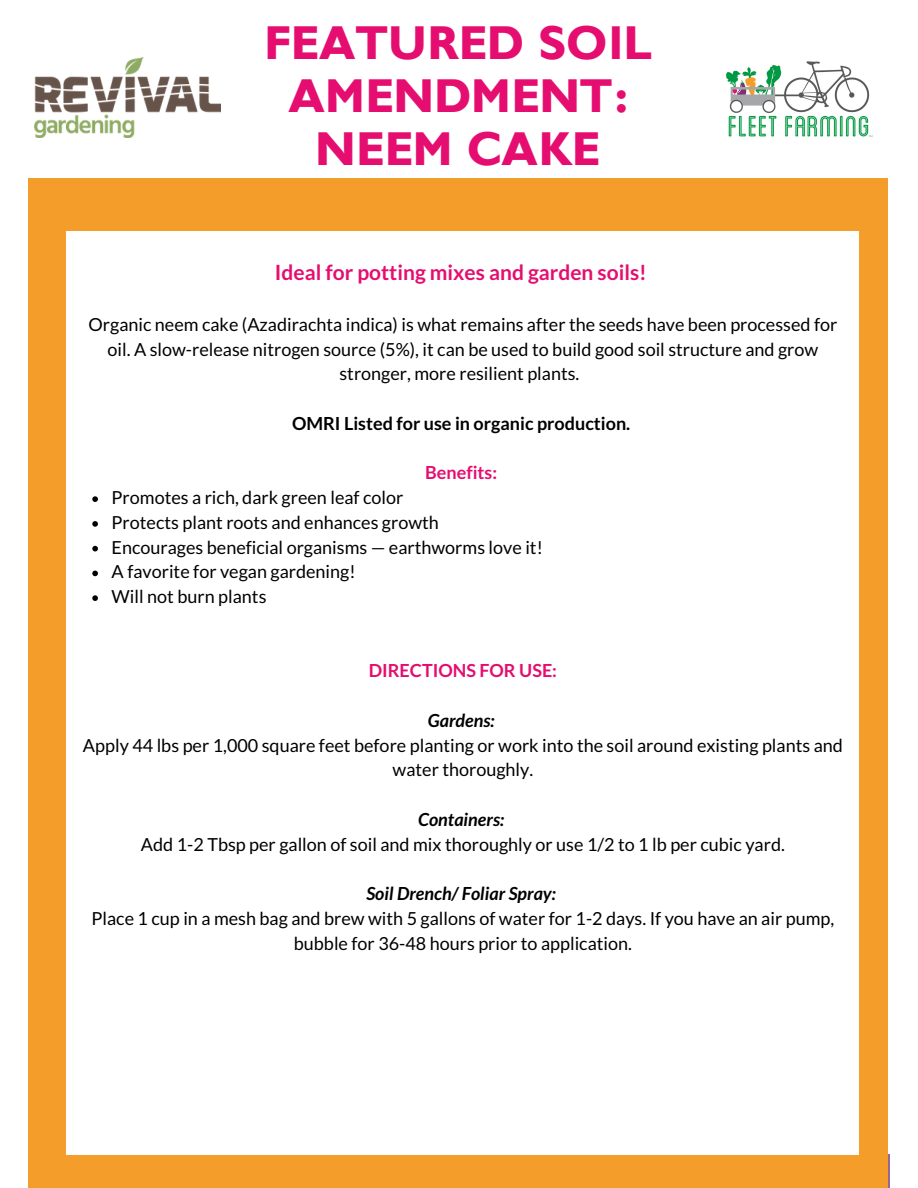
<style>
.page{position:relative;width:918px;height:1188px;background:#fff}
.page>*{position:absolute;margin:0;border:0;box-sizing:border-box;transform-origin:0 0}
.t1{font:700 46.5px/52.7px "Gibson";letter-spacing:.03em;color:#e50e70;text-align:center}
.t2{font:700 21px "Lato";color:#e50e70}
.t3{font:18px/24.8px "Lato";color:#000;text-align:center}
.t4{font:italic 700 18px "Lato";color:#000}
.t5{font:700 18px "Lato";color:#000}
.t6{font:700 18px "Lato";color:#e50e70}
.t7{font:17.1px "Playfair Display";color:#000}
</style>
<div class="page">
<div style="left:28px;top:178px;width:860px;height:1010px;background:#f49d2a"></div>
<div style="left:66px;top:232px;width:792px;height:923px;background:#fff"></div>
<img style="left:726px;top:61px;width:147px;height:76px">
<svg style="left:92px;top:496px;width:6px;height:6px"></svg>
<svg style="left:92px;top:521px;width:6px;height:6px"></svg>
<svg style="left:92px;top:546px;width:6px;height:5px"></svg>
<svg style="left:92px;top:571px;width:6px;height:5px"></svg>
<svg style="left:92px;top:595px;width:6px;height:6px"></svg>
<img style="left:35px;top:58px;width:185px;height:80px">
<h1 class="t1" style="left:266px;top:19px;width:388px">FEATURED SOIL<br>AMENDMENT:<br>NEEM CAKE</h1>
<p class="t2" style="left:275px;top:260px;width:373px">Ideal for potting mixes and garden soils!</p>
<p class="t3" style="left:89px;top:312px;width:750px">Organic neem cake (Azadirachta indica) is what remains after the seeds have been processed for oil. A slow-release nitrogen source (5%), it can be used to build good soil structure and grow stronger, more resilient plants.</p>
<p class="t5" style="left:292px;top:412px;width:340px">OMRI Listed for use in organic production.</p>
<p class="t6" style="left:425px;top:462px;width:73px">Benefits:</p>
<p class="t3" style="left:112px;top:485px;width:433px;text-align:left">Promotes a rich, dark green leaf color<br>Protects plant roots and enhances growth<br>Encourages beneficial organisms — earthworms love it!<br>A favorite for vegan gardening!<br>Will not burn plants</p>
<p class="t6" style="left:369px;top:660px;width:190px">DIRECTIONS FOR USE:</p>
<p class="t4" style="left:428px;top:709px;width:68px">Gardens:</p>
<p class="t3" style="left:83px;top:732px;width:761px">Apply 44 lbs per 1,000 square feet before planting or work into the soil around existing plants and water thoroughly.</p>
<p class="t4" style="left:418px;top:808px;width:87px">Containers:</p>
<p class="t3" style="left:141px;top:831px;width:645px">Add 1-2 Tbsp per gallon of soil and mix thoroughly or use 1/2 to 1 lb per cubic yard.</p>
<p class="t4" style="left:366px;top:882px;width:191px">Soil Drench/ Foliar Spray:</p>
<p class="t3" style="left:92px;top:906px;width:744px">Place 1 cup in a mesh bag and brew with 5 gallons of water for 1-2 days. If you have an air pump, bubble for 36-48 hours prior to application.</p>
<p class="t7" style="left:158px;top:828px;width:611px">to refer to the whole sheet imprinted with such a heading. That heading usually</p>
</div>
